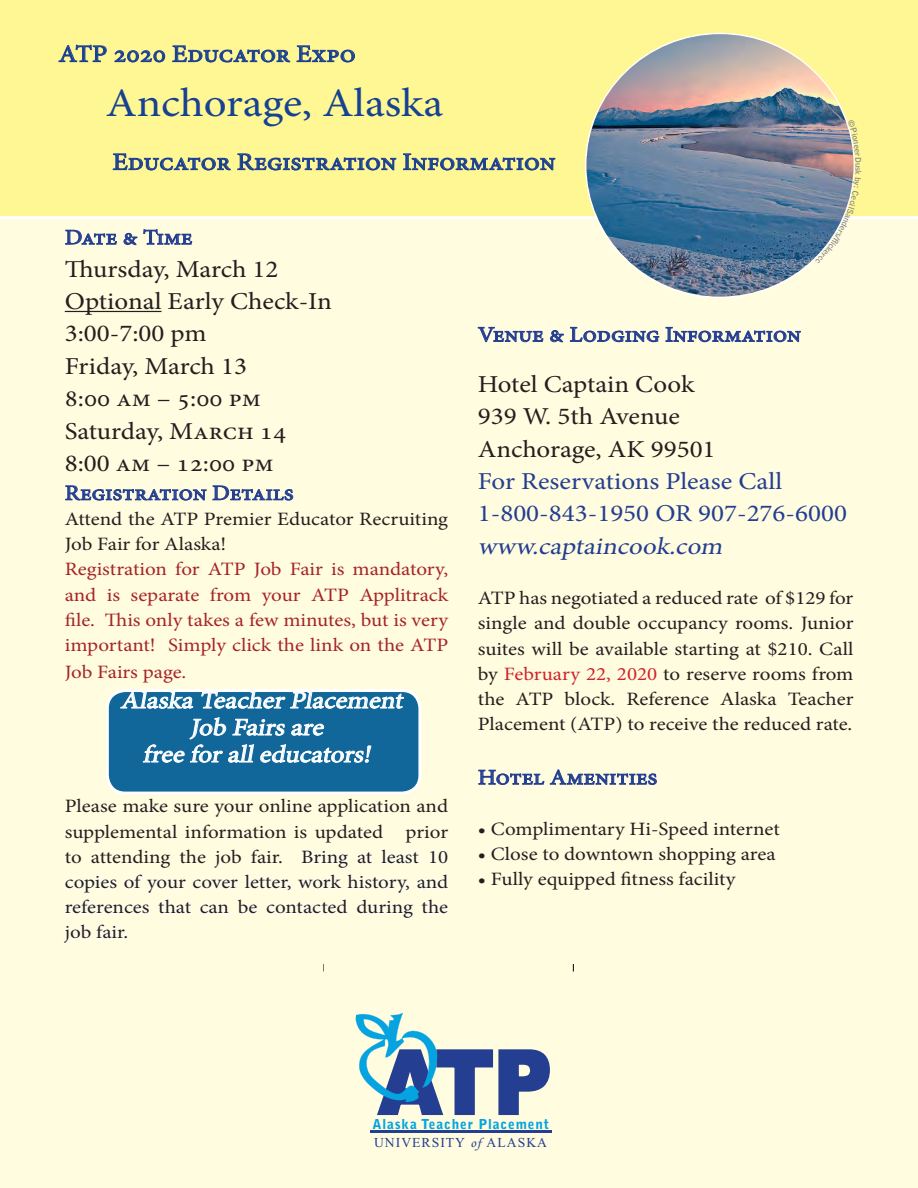
<style>
.page{position:relative;width:918px;height:1188px;background:#fff}
.page>*{position:absolute;margin:0;border:0;box-sizing:border-box;transform-origin:0 0}
.t1{font:900 88.2px "Arial";color:#243e91;scale:.91 1}
.t2{font:40.5px "Minion Pro";color:#164291;scale:1.11 1}
.t3{font:24.3px "Minion Pro";color:#231f20;scale:1.11 1}
.t4{font:italic 24.3px "Minion Pro";letter-spacing:-.21em;color:#fff;scale:1.11 1}
.t5{font:24.3px "Minion Pro";color:#243e91;scale:1.11 1}
.t6{font:24.3px "Minion Pro";color:#164291;scale:1.11 1}
.t7{font:italic 24.3px "Minion Pro";color:#243e91;scale:1.11 1}
.t8{font:21.6px "Minion Pro";color:#243e91;scale:1.11 1}
.t9{font:21.6px "Minion Pro";letter-spacing:-.02em;color:#243e91;scale:1.11 1}
.t10{font:18.9px/25.2px "Minion Pro";color:#231f20;text-align:justify;scale:1.11 1}
.t11{font:18.9px/25.2px "Minion Pro";letter-spacing:-.01em;color:#a62427;text-align:justify;scale:1.11 1}
.t12{font:900 13.65px "Bell Gothic Std";letter-spacing:.06em;color:#05a4e0}
.t13{font:13.65px "Times New Roman";letter-spacing:.075em;color:#243e91}
.s1{color:#d1232a}
.s2{font-family:"Monotype Corsiva"}
</style>
<div class="page">
<div style="left:0;top:209px;width:918px;height:979px;background:#fffce0"></div>
<div style="left:0;top:0;width:918px;height:219px;background:#fff694"></div>
<svg style="left:58px;top:44px;width:49px;height:18px"></svg>
<svg style="left:114px;top:50px;width:51px;height:13px"></svg>
<svg style="left:172px;top:45px;width:183px;height:18px;background:#c3c392"></svg>
<svg style="left:237px;top:153px;width:160px;height:18px;background:#c1c292"></svg>
<svg style="left:403px;top:91px;width:153px;height:80px;background:#f1ea93"></svg>
<div style="left:107px;top:691px;width:313px;height:102px;background:#11679a;border-radius:18px"></div>
<div style="left:106px;top:689px;width:315px;height:106px;border:3px solid #fff;border-radius:18px"></div>
<hr style="left:65px;top:311px;width:97px;height:1px;background:#231f20">
<svg style="left:65px;top:153px;width:166px;height:92px"></svg>
<svg style="left:65px;top:485px;width:228px;height:16px"></svg>
<svg style="left:120px;top:690px;width:73px;height:19px"></svg>
<svg style="left:201px;top:690px;width:203px;height:19px"></svg>
<svg style="left:143px;top:717px;width:229px;height:46px"></svg>
<svg style="left:301px;top:850px;width:48px;height:18px"></svg>
<svg style="left:357px;top:851px;width:16px;height:13px"></svg>
<svg style="left:381px;top:849px;width:38px;height:15px"></svg>
<svg style="left:430px;top:850px;width:18px;height:14px"></svg>
<svg style="left:64px;top:874px;width:385px;height:70px"></svg>
<svg style="left:478px;top:327px;width:66px;height:16px"></svg>
<svg style="left:550px;top:330px;width:14px;height:13px"></svg>
<svg style="left:570px;top:297px;width:231px;height:45px"></svg>
<svg style="left:478px;top:769px;width:179px;height:16px"></svg>
<hr style="left:370px;top:1131px;width:182px;height:2px;background:#243e91">
<svg style="left:356px;top:1013px;width:194px;height:102px"></svg>
<img style="left:586px;top:34px;width:268px;height:263px">
<img style="left:815px;top:120px;width:46px;height:143px">
<p class="t6" style="left:58px;top:38px;width:269px">ATP 2020 Educator Expo</p>
<p class="t2" style="left:106px;top:76px;width:306px">Anchorage, Alaska</p>
<p class="t6" style="left:112px;top:146px;width:401px">Educator Registration Information</p>
<p class="t9" style="left:65px;top:223px;width:117px">Date &amp; Time</p>
<p class="t3" style="left:65px;top:253px;width:194px">Thursday, March 12</p>
<p class="t3" style="left:65px;top:285px;width:242px">Optional Early Check-In</p>
<p class="t3" style="left:65px;top:317px;width:129px">3:00-7:00 pm</p>
<p class="t3" style="left:65px;top:350px;width:166px">Friday, March 13</p>
<p class="t3" style="left:65px;top:382px;width:178px">8:00 am – 5:00 pm</p>
<p class="t3" style="left:65px;top:415px;width:201px">Saturday, March 14</p>
<p class="t3" style="left:65px;top:447px;width:190px">8:00 am – 12:00 pm</p>
<p class="t8" style="left:65px;top:478px;width:208px">Registration Details</p>
<p class="t10" style="left:65px;top:507px;width:347px">Attend the ATP Premier Educator Recruiting<br>Job Fair for Alaska!</p>
<p class="t11" style="left:65px;top:557px;width:347px">Registration for ATP Job Fair is mandatory, and is separate from your ATP Applitrack file. This only takes a few minutes, but is very important! Simply click the link on the ATP</p>
<p class="t11" style="left:65px;top:659px;width:111px">Job Fairs page.</p>
<p class="t4" style="left:120px;top:684px;width:261px">Alaska TeacherPlacement</p>
<p class="t4" style="left:190px;top:711px;width:127px">Job Fairsare</p>
<p class="t4" style="left:143px;top:738px;width:212px">free foralleducators!</p>
<p class="t10" style="left:65px;top:794px;width:347px">Please make sure your online application and supplemental information is updated prior to attending the job fair. Bring at least 10 copies of your cover letter, work history, and references that can be contacted during the job fair.</p>
<p class="t8" style="left:478px;top:320px;width:293px">Venue &amp; Lodging Information</p>
<p class="t3" style="left:478px;top:368px;width:197px">Hotel Captain Cook</p>
<p class="t3" style="left:478px;top:400px;width:184px">939 W. 5th Avenue</p>
<p class="t3" style="left:478px;top:433px;width:216px">Anchorage, AK 99501</p>
<p class="t5" style="left:478px;top:465px;width:276px">For Reservations Please Call</p>
<p class="t5" style="left:478px;top:497px;width:334px">1-800-843-1950 OR 907-276-6000</p>
<p class="t7" style="left:478px;top:530px;width:227px">www.captaincook.com</p>
<p class="t10" style="left:478px;top:586px;width:340px">ATP has negotiated a reduced rate of $129 for single and double occupancy rooms. Junior suites will be available starting at $210. Call by <span class="s1">February 22, 2020</span> to reserve rooms from the ATP block. Reference Alaska Teacher Placement (ATP) to receive the reduced rate.</p>
<p class="t8" style="left:478px;top:763px;width:163px">Hotel Amenities</p>
<p class="t10" style="left:478px;top:816px;width:274px">• Complimentary Hi-Speed internet</p>
<p class="t10" style="left:478px;top:841px;width:270px">• Close to downtown shopping area</p>
<p class="t10" style="left:478px;top:866px;width:234px">• Fully equipped fitness facility</p>
<p class="t1" style="left:379px;top:1018px;width:192px">ATP</p>
<p class="t12" style="left:373px;top:1116px;width:178px">Alaska Teacher Placement</p>
<p class="t13" style="left:374px;top:1133px;width:174px">UNIVERSITY <span class="s2">of</span> ALASKA</p>
</div>
